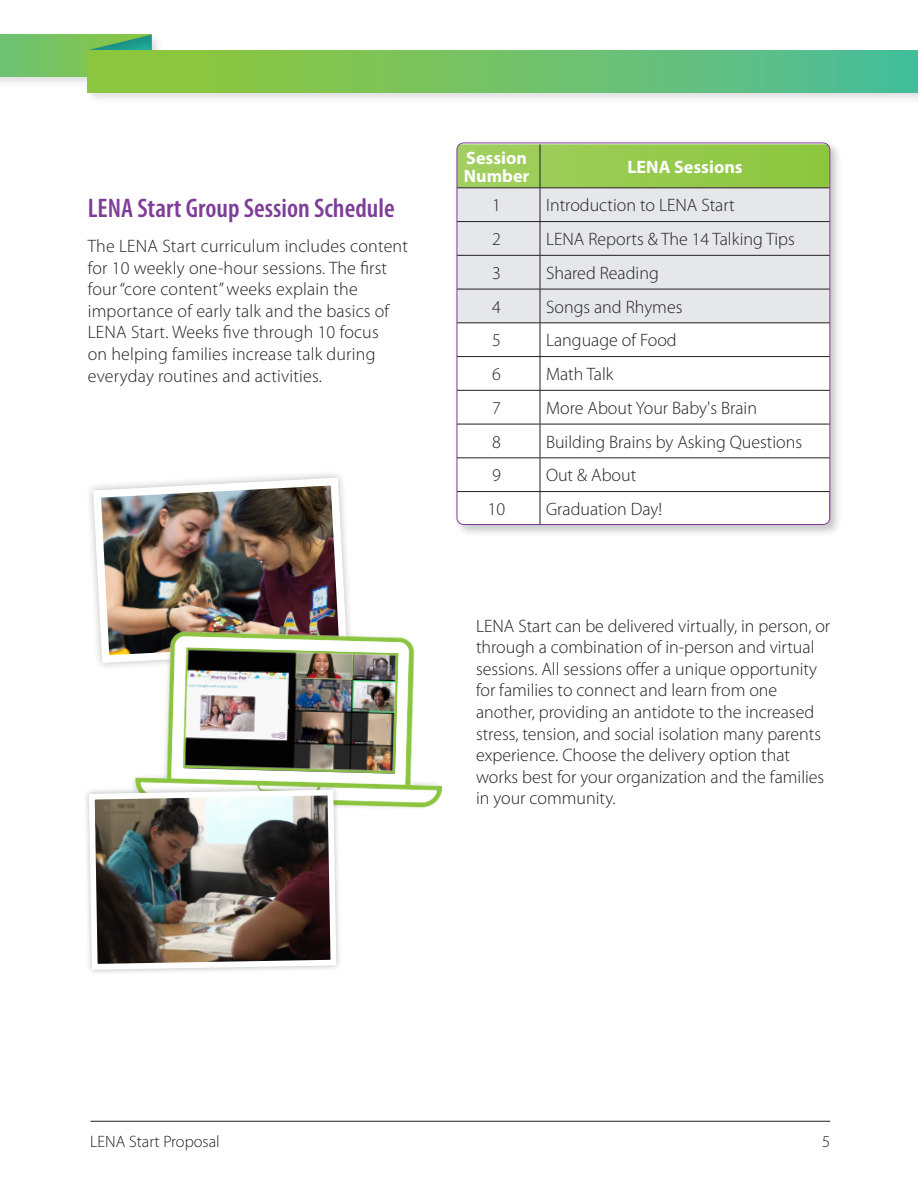
<style>
.page{position:relative;width:918px;height:1188px;background:#fff}
.page>*{position:absolute;margin:0;border:0;box-sizing:border-box;transform-origin:0 0}
.Subheadings{font:600 condensed 27px "Myriad Pro";color:#7e3e98}
.Subheadings-2{font:300 18px/21.6px "Myriad Pro";color:#231f20}
.t1{font:700 18px/18px "Myriad Pro";color:#fff}
.t2{font:300 16.5px "Myriad Pro";color:#231f20}
</style>
<div class="page">
<hr style="left:90px;top:1121px;width:740px;height:1px;background:#231f20">
<div style="left:0;top:31px;width:164px;height:58px;background:#231f20;opacity:.15"></div>
<svg style="left:0;top:34px;width:86px;height:42px;background:#75c265"></svg>
<svg style="left:86px;top:32px;width:69px;height:15px"></svg>
<div style="left:84px;top:47px;width:834px;height:57px;background:#231f20;opacity:.15"></div>
<div style="left:87px;top:50px;width:831px;height:42px;background:linear-gradient(to right,#95c734,#4cbd9c)"></div>
<div style="left:453px;top:139px;width:390px;height:398px;background:#231f20;opacity:.25"></div>
<div style="left:457px;top:143px;width:373px;height:382px;background:#fff;border-radius:7px"></div>
<svg style="left:457px;top:144px;width:373px;height:43px;background:#96ca4e"></svg>
<div style="left:459px;top:188px;width:369px;height:134px;background:#e6e7e9"></div>
<hr style="left:830px;top:492px;width:1px;height:33px;background:#231f20">
<hr style="left:540px;top:144px;width:1px;height:43px;background:#231f20">
<hr style="left:457px;top:187px;width:83px;height:1px;background:#231f20">
<hr style="left:540px;top:187px;width:290px;height:1px;background:#231f20">
<hr style="left:540px;top:188px;width:1px;height:33px;background:#231f20">
<hr style="left:457px;top:221px;width:83px;height:1px;background:#231f20">
<hr style="left:540px;top:221px;width:290px;height:1px;background:#231f20">
<hr style="left:540px;top:222px;width:1px;height:33px;background:#231f20">
<hr style="left:457px;top:255px;width:83px;height:1px;background:#231f20">
<hr style="left:540px;top:255px;width:290px;height:1px;background:#231f20">
<hr style="left:540px;top:256px;width:1px;height:33px;background:#231f20">
<hr style="left:457px;top:289px;width:83px;height:1px;background:#231f20">
<hr style="left:540px;top:289px;width:290px;height:1px;background:#231f20">
<hr style="left:540px;top:289px;width:1px;height:33px;background:#231f20">
<hr style="left:457px;top:322px;width:83px;height:1px;background:#231f20">
<hr style="left:540px;top:322px;width:290px;height:1px;background:#231f20">
<hr style="left:540px;top:323px;width:1px;height:33px;background:#231f20">
<hr style="left:457px;top:356px;width:83px;height:1px;background:#231f20">
<hr style="left:540px;top:356px;width:290px;height:1px;background:#231f20">
<hr style="left:540px;top:357px;width:1px;height:33px;background:#231f20">
<hr style="left:457px;top:390px;width:83px;height:1px;background:#231f20">
<hr style="left:540px;top:390px;width:290px;height:1px;background:#231f20">
<hr style="left:540px;top:391px;width:1px;height:33px;background:#231f20">
<hr style="left:457px;top:424px;width:83px;height:1px;background:#231f20">
<hr style="left:540px;top:424px;width:290px;height:1px;background:#231f20">
<hr style="left:540px;top:424px;width:1px;height:33px;background:#231f20">
<hr style="left:457px;top:457px;width:83px;height:1px;background:#231f20">
<hr style="left:540px;top:457px;width:290px;height:1px;background:#231f20">
<hr style="left:540px;top:458px;width:1px;height:33px;background:#231f20">
<hr style="left:457px;top:491px;width:83px;height:1px;background:#231f20">
<hr style="left:540px;top:491px;width:290px;height:1px;background:#231f20">
<hr style="left:540px;top:492px;width:1px;height:33px;background:#231f20">
<div style="left:457px;top:143px;width:373px;height:382px;border:1px solid #7e3e98;border-radius:7px"></div>
<img style="left:90px;top:474px;width:260px;height:193px">
<img style="left:127px;top:622px;width:316px;height:186px">
<div style="left:83px;top:784px;width:260px;height:192px;background:#231f20;opacity:.3"></div>
<img style="left:86px;top:787px;width:253px;height:186px">
<p class="Subheadings" style="left:88px;top:193px;width:308px">LENA Start Group Session Schedule</p>
<p class="Subheadings-2" style="left:88px;top:235px;width:322px">The LENA Start curriculum includes content for 10 weekly one-hour sessions. The first four “core content” weeks explain the importance of early talk and the basics of LENA Start. Weeks five through 10 focus<br>on helping families increase talk during everyday routines and activities.</p>
<p class="t1" style="left:464px;top:148px;width:67px">Session<br>Number</p>
<p class="t1" style="left:627px;top:157px;width:117px">LENA Sessions</p>
<p class="Subheadings-2" style="left:492px;top:194px;width:10px">1</p>
<p class="Subheadings-2" style="left:546px;top:194px;width:190px">Introduction to LENA Start</p>
<p class="Subheadings-2" style="left:492px;top:228px;width:10px">2</p>
<p class="Subheadings-2" style="left:546px;top:228px;width:250px">LENA Reports &amp; The 14 Talking Tips</p>
<p class="Subheadings-2" style="left:492px;top:262px;width:10px">3</p>
<p class="Subheadings-2" style="left:546px;top:262px;width:114px">Shared Reading</p>
<p class="Subheadings-2" style="left:492px;top:296px;width:10px">4</p>
<p class="Subheadings-2" style="left:546px;top:296px;width:138px">Songs and Rhymes</p>
<p class="Subheadings-2" style="left:492px;top:329px;width:10px">5</p>
<p class="Subheadings-2" style="left:546px;top:329px;width:132px">Language of Food</p>
<p class="Subheadings-2" style="left:492px;top:363px;width:10px">6</p>
<p class="Subheadings-2" style="left:546px;top:363px;width:69px">Math Talk</p>
<p class="Subheadings-2" style="left:492px;top:397px;width:10px">7</p>
<p class="Subheadings-2" style="left:546px;top:397px;width:213px">More About Your Baby's Brain</p>
<p class="Subheadings-2" style="left:492px;top:431px;width:10px">8</p>
<p class="Subheadings-2" style="left:546px;top:431px;width:258px">Building Brains by Asking Questions</p>
<p class="Subheadings-2" style="left:492px;top:464px;width:10px">9</p>
<p class="Subheadings-2" style="left:546px;top:464px;width:92px">Out &amp; About</p>
<p class="Subheadings-2" style="left:488px;top:498px;width:19px">10</p>
<p class="Subheadings-2" style="left:546px;top:498px;width:118px">Graduation Day!</p>
<p class="Subheadings-2" style="left:476px;top:615px;width:356px">LENA Start can be delivered virtually, in person, or through a combination of in-person and virtual sessions. All sessions offer a unique opportunity for families to connect and learn from one another, providing an antidote to the increased stress, tension, and social isolation many parents experience. Choose the delivery option that works best for your organization and the families in your community.</p>
<p class="t2" style="left:90px;top:1132px;width:131px">LENA Start Proposal</p>
<p class="t2" style="left:822px;top:1132px;width:10px">5</p>
</div>
